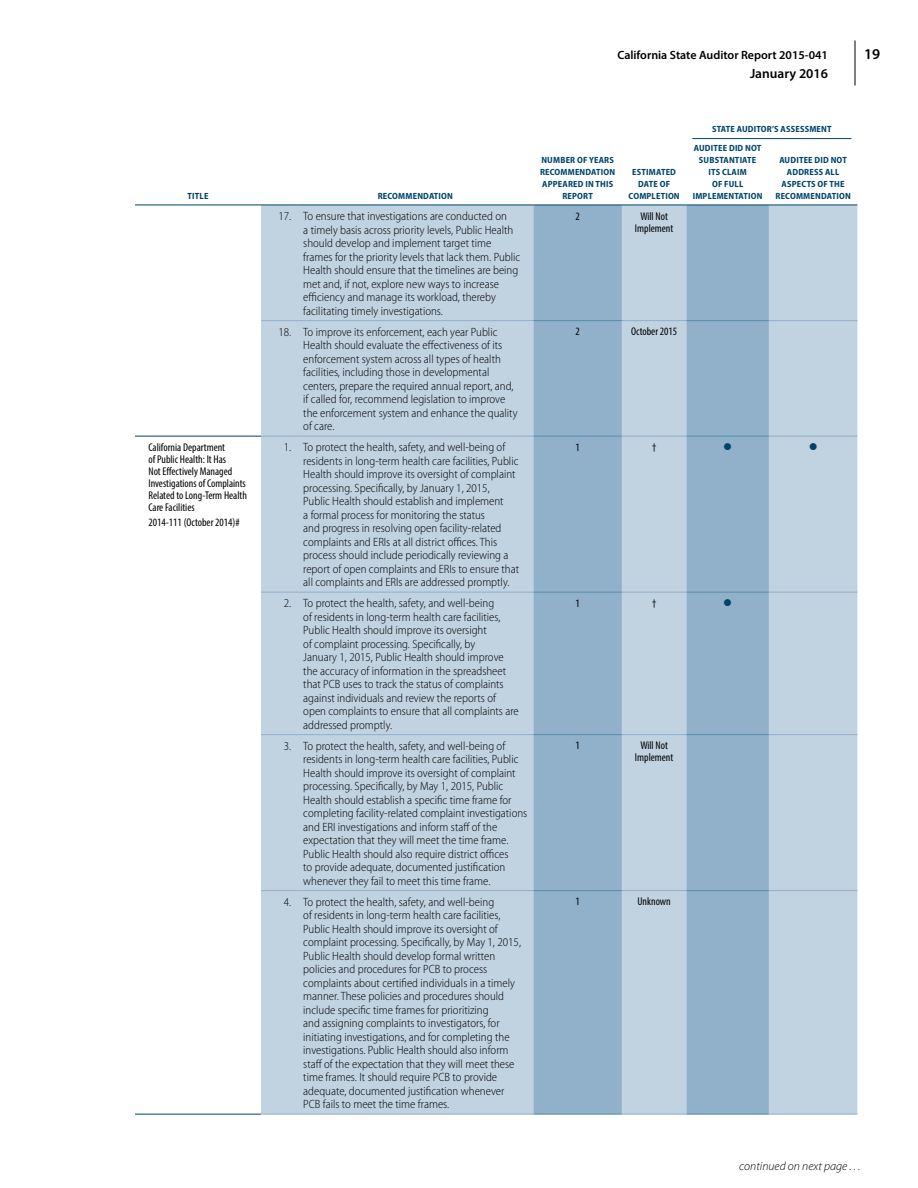
<style>
.page{position:relative;width:918px;height:1188px;background:#fff}
.page>*{position:absolute;margin:0;border:0;box-sizing:border-box;transform-origin:0 0}
.t1{font:600 15px "Myriad Pro";color:#000}
.t2{font:600 13.5px "Myriad Pro";color:#000}
.t3{font:300 semi-condensed 12px/13.5px "Myriad Pro";color:#000}
.t4{font:600 12px "Myriad Pro";color:#000}
.t5{font:italic 300 12px "Myriad Pro";color:#000}
.t6{font:12px "Wingdings";color:#00446a}
.t7{font:condensed 11.25px/12px "Myriad Pro";color:#000;text-align:center}
.t8{font:700 semi-condensed 9px/12px "Myriad Pro";letter-spacing:.02em;color:#00446a;text-align:center}
</style>
<div class="page">
<hr style="left:855px;top:40px;width:1px;height:46px;background:#000">
<div style="left:261px;top:206px;width:596px;height:908px;background:#c1d2e1"></div>
<svg style="left:533px;top:206px;width:236px;height:908px;background:#9ebad0"></svg>
<hr style="left:261px;top:320px;width:36px;height:1px;background:#91b1ca">
<hr style="left:261px;top:436px;width:36px;height:1px;background:#91b1ca">
<hr style="left:261px;top:592px;width:36px;height:1px;background:#91b1ca">
<hr style="left:261px;top:734px;width:36px;height:1px;background:#91b1ca">
<hr style="left:261px;top:890px;width:36px;height:1px;background:#91b1ca">
<hr style="left:261px;top:1114px;width:36px;height:1px;background:#91b1ca">
<hr style="left:297px;top:320px;width:236px;height:1px;background:#91b1ca">
<hr style="left:297px;top:436px;width:236px;height:1px;background:#91b1ca">
<hr style="left:297px;top:592px;width:236px;height:1px;background:#91b1ca">
<hr style="left:297px;top:734px;width:236px;height:1px;background:#91b1ca">
<hr style="left:297px;top:890px;width:236px;height:1px;background:#91b1ca">
<hr style="left:297px;top:1114px;width:236px;height:1px;background:#91b1ca">
<hr style="left:533px;top:320px;width:89px;height:1px;background:#578bac">
<hr style="left:533px;top:436px;width:89px;height:1px;background:#578bac">
<hr style="left:533px;top:592px;width:89px;height:1px;background:#578bac">
<hr style="left:533px;top:734px;width:89px;height:1px;background:#578bac">
<hr style="left:533px;top:890px;width:89px;height:1px;background:#578bac">
<hr style="left:533px;top:1114px;width:89px;height:1px;background:#578bac">
<hr style="left:622px;top:320px;width:64px;height:1px;background:#91b1ca">
<hr style="left:622px;top:436px;width:64px;height:1px;background:#91b1ca">
<hr style="left:622px;top:592px;width:64px;height:1px;background:#91b1ca">
<hr style="left:622px;top:734px;width:64px;height:1px;background:#91b1ca">
<hr style="left:622px;top:890px;width:64px;height:1px;background:#91b1ca">
<hr style="left:622px;top:1114px;width:64px;height:1px;background:#91b1ca">
<hr style="left:686px;top:320px;width:83px;height:1px;background:#578bac">
<hr style="left:686px;top:436px;width:83px;height:1px;background:#578bac">
<hr style="left:686px;top:592px;width:83px;height:1px;background:#578bac">
<hr style="left:686px;top:734px;width:83px;height:1px;background:#578bac">
<hr style="left:686px;top:890px;width:83px;height:1px;background:#578bac">
<hr style="left:686px;top:1114px;width:83px;height:1px;background:#578bac">
<hr style="left:769px;top:320px;width:88px;height:1px;background:#91b1ca">
<hr style="left:769px;top:436px;width:88px;height:1px;background:#91b1ca">
<hr style="left:769px;top:592px;width:88px;height:1px;background:#91b1ca">
<hr style="left:769px;top:734px;width:88px;height:1px;background:#91b1ca">
<hr style="left:769px;top:890px;width:88px;height:1px;background:#91b1ca">
<hr style="left:769px;top:1114px;width:88px;height:1px;background:#91b1ca">
<hr style="left:135px;top:436px;width:126px;height:1px;background:#00446a">
<hr style="left:135px;top:1114px;width:126px;height:1px;background:#00446a">
<hr style="left:135px;top:205px;width:126px;height:1px;background:#00446a">
<hr style="left:261px;top:205px;width:36px;height:1px;background:#00446a">
<hr style="left:297px;top:205px;width:236px;height:1px;background:#00446a">
<hr style="left:533px;top:205px;width:89px;height:1px;background:#00446a">
<hr style="left:622px;top:205px;width:64px;height:1px;background:#00446a">
<hr style="left:686px;top:205px;width:83px;height:1px;background:#00446a">
<hr style="left:769px;top:205px;width:88px;height:1px;background:#00446a">
<hr style="left:692px;top:138px;width:159px;height:1px;background:#00446a">
<p class="t4" style="left:617px;top:47px;width:212px">California State Auditor Report 2015-041</p>
<p class="t1" style="left:864px;top:44px;width:18px">19</p>
<p class="t2" style="left:750px;top:65px;width:79px">January 2016</p>
<p class="t8" style="left:188px;top:190px;width:22px">TITLE</p>
<p class="t8" style="left:378px;top:190px;width:77px">RECOMMENDATION</p>
<p class="t8" style="left:540px;top:154px;width:77px">NUMBER OF YEARS<br>RECOMMENDATION<br>APPEARED IN THIS<br>REPORT</p>
<p class="t8" style="left:629px;top:166px;width:53px">ESTIMATED<br>DATE OF<br>COMPLETION</p>
<p class="t3" style="left:303px;top:210px;width:219px;text-indent:-25px">17. To ensure that investigations are conducted on<br>a timely basis across priority levels, Public Health should develop and implement target time frames for the priority levels that lack them. Public Health should ensure that the timelines are being met and, if not, explore new ways to increase efficiency and manage its workload, thereby facilitating timely investigations.</p>
<p class="t7" style="left:575px;top:210px;width:6px">2</p>
<p class="t7" style="left:635px;top:210px;width:40px">Will Not<br>Implement</p>
<p class="t3" style="left:303px;top:325px;width:216px;text-indent:-25px">18. To improve its enforcement, each year Public Health should evaluate the effectiveness of its enforcement system across all types of health facilities, including those in developmental centers, prepare the required annual report, and, if called for, recommend legislation to improve the enforcement system and enhance the quality of care.</p>
<p class="t7" style="left:575px;top:325px;width:6px">2</p>
<p class="t7" style="left:631px;top:325px;width:48px">October 2015</p>
<p class="t8" style="left:712px;top:123px;width:121px">STATE AUDITOR’S ASSESSMENT</p>
<p class="t8" style="left:693px;top:142px;width:71px">AUDITEE DID NOT<br>SUBSTANTIATE<br>ITS CLAIM<br>OF FULL<br>IMPLEMENTATION</p>
<p class="t8" style="left:776px;top:154px;width:77px">AUDITEE DID NOT<br>ADDRESS ALL<br>ASPECTS OF THE<br>RECOMMENDATION</p>
<p class="t7" style="left:149px;top:441px;width:100px;text-align:left">California Department<br>of Public Health: It Has<br>Not Effectively Managed<br>Investigations of Complaints<br>Related to Long‑Term Health<br>Care Facilities</p>
<p class="t7" style="left:149px;top:516px;width:93px">2014‑111 (October 2014)#</p>
<p class="t3" style="left:303px;top:441px;width:217px;text-indent:-19px">1. To protect the health, safety, and well‑being of residents in long‑term health care facilities, Public Health should improve its oversight of complaint processing. Specifically, by January 1, 2015, Public Health should establish and implement<br>a formal process for monitoring the status<br>and progress in resolving open facility‑related complaints and ERIs at all district offices. This process should include periodically reviewing a report of open complaints and ERIs to ensure that all complaints and ERIs are addressed promptly.</p>
<p class="t7" style="left:575px;top:441px;width:6px">1</p>
<p class="t7" style="left:652px;top:441px;width:6px">†</p>
<p class="t6" style="left:723px;top:441px;width:10px">●</p>
<p class="t6" style="left:809px;top:441px;width:10px">●</p>
<p class="t3" style="left:303px;top:597px;width:217px;text-indent:-19px">2. To protect the health, safety, and well‑being<br>of residents in long‑term health care facilities, Public Health should improve its oversight<br>of complaint processing. Specifically, by<br>January 1, 2015, Public Health should improve the accuracy of information in the spreadsheet that PCB uses to track the status of complaints against individuals and review the reports of open complaints to ensure that all complaints are addressed promptly.</p>
<p class="t7" style="left:575px;top:597px;width:6px">1</p>
<p class="t7" style="left:652px;top:597px;width:6px">†</p>
<p class="t6" style="left:723px;top:597px;width:10px">●</p>
<p class="t3" style="left:303px;top:739px;width:226px;text-indent:-19px">3. To protect the health, safety, and well‑being of residents in long‑term health care facilities, Public Health should improve its oversight of complaint processing. Specifically, by May 1, 2015, Public Health should establish a specific time frame for completing facility‑related complaint investigations and ERI investigations and inform staff of the expectation that they will meet the time frame.<br>Public Health should also require district offices<br>to provide adequate, documented justification whenever they fail to meet this time frame.</p>
<p class="t7" style="left:575px;top:739px;width:6px">1</p>
<p class="t7" style="left:635px;top:739px;width:40px">Will Not<br>Implement</p>
<p class="t3" style="left:303px;top:895px;width:219px;text-indent:-19px">4. To protect the health, safety, and well‑being<br>of residents in long‑term health care facilities, Public Health should improve its oversight of complaint processing. Specifically, by May 1, 2015, Public Health should develop formal written policies and procedures for PCB to process complaints about certified individuals in a timely manner. These policies and procedures should include specific time frames for prioritizing<br>and assigning complaints to investigators, for initiating investigations, and for completing the investigations. Public Health should also inform staff of the expectation that they will meet these time frames. It should require PCB to provide adequate, documented justification whenever PCB fails to meet the time frames.</p>
<p class="t7" style="left:575px;top:895px;width:6px">1</p>
<p class="t7" style="left:637px;top:895px;width:35px">Unknown</p>
<p class="t5" style="left:739px;top:1160px;width:122px">continued on next page . . .</p>
</div>
